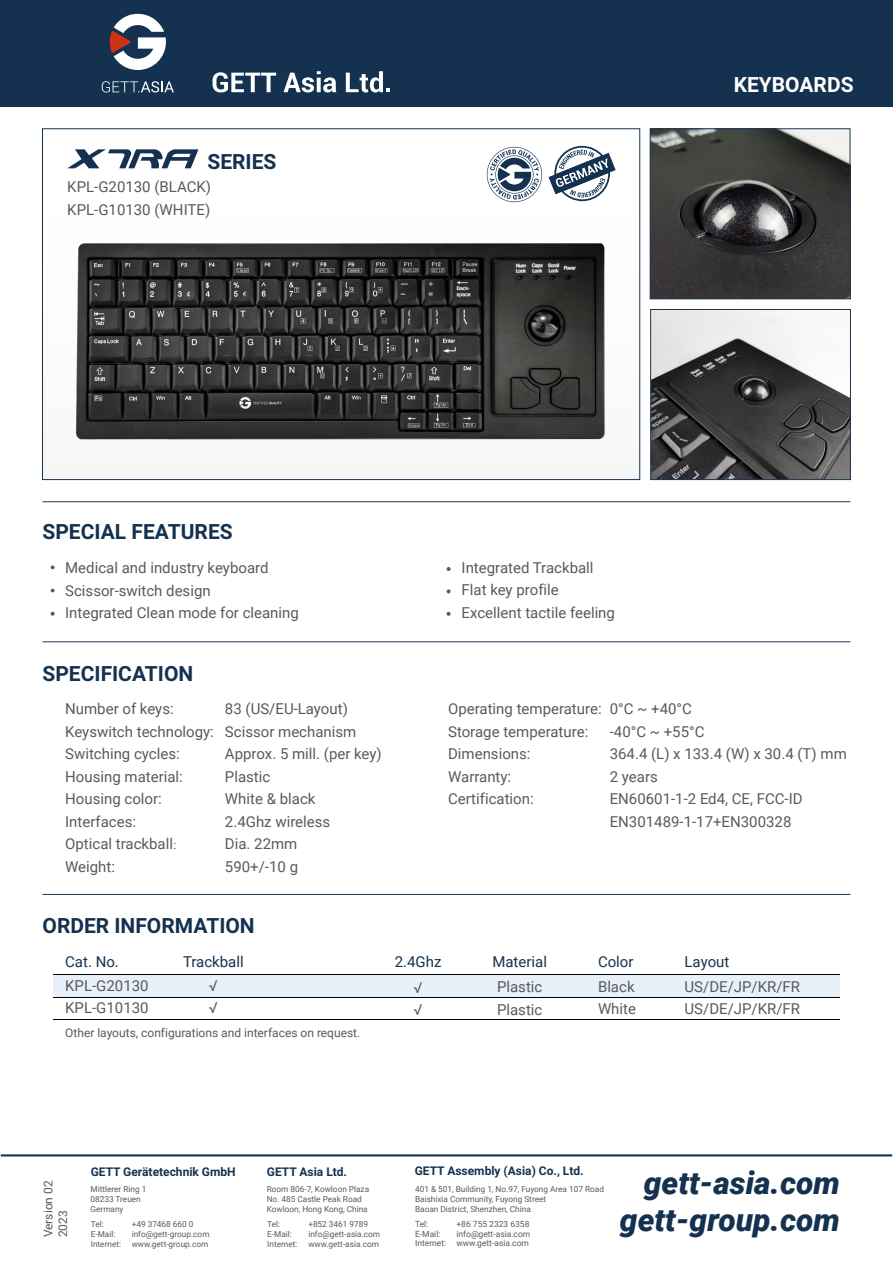
<style>
.page{position:relative;width:893px;height:1263px;background:#fff}
.page>*{position:absolute;margin:0;border:0;box-sizing:border-box;transform-origin:0 0}
.t1{font:italic 51.15px "Alexis";color:#143250}
.t2{font:italic 900 31.5px/37.8px "Roboto";color:#143250;text-align:right}
.t3{font:700 21px "Roboto";color:#143250}
.t4{font:700 21px "Roboto";color:#fff}
.t5{font:15px/22.5px "Roboto";color:#5a5a5a}
.t6{font:15px "Roboto";color:#143250}
.t7{font:12px/14.4px "Roboto";color:#5a5a5a}
.t8{font:700 12px "Roboto";color:#143250}
.t9{font:8.55px/9.8px "Roboto";color:#5a5a5a}
.t10{font:8.25px/9.9px "Roboto";color:#5a5a5a}
.s1{font-family:"Adobe Song Std";font-weight:300}
</style>
<div class="page">
<hr style="left:43px;top:501px;width:807px;height:1px;background:#1b3855">
<hr style="left:43px;top:641px;width:807px;height:1px;background:#1b3855">
<hr style="left:43px;top:894px;width:807px;height:1px;background:#1b3855">
<div style="left:0;top:0;width:893px;height:106px;background:#143250"></div>
<svg style="left:51px;top:565px;width:4px;height:4px"></svg>
<svg style="left:51px;top:589px;width:4px;height:3px"></svg>
<svg style="left:447px;top:567px;width:4px;height:4px"></svg>
<svg style="left:447px;top:612px;width:4px;height:4px"></svg>
<svg style="left:447px;top:589px;width:4px;height:4px"></svg>
<svg style="left:51px;top:612px;width:4px;height:4px"></svg>
<img style="left:652px;top:130px;width:196px;height:167px">
<img style="left:652px;top:311px;width:197px;height:167px">
<svg style="left:487px;top:147px;width:55px;height:55px"></svg>
<svg style="left:548px;top:146px;width:68px;height:55px"></svg>
<div style="left:650px;top:128px;width:200px;height:171px;border:1px solid #1b3855"></div>
<div style="left:650px;top:309px;width:201px;height:171px;border:1px solid #1b3855"></div>
<svg style="left:213px;top:72px;width:63px;height:20px"></svg>
<svg style="left:284px;top:71px;width:52px;height:21px"></svg>
<svg style="left:346px;top:71px;width:44px;height:21px"></svg>
<svg style="left:102px;top:81px;width:72px;height:11px"></svg>
<svg style="left:110px;top:14px;width:56px;height:56px"></svg>
<img style="left:75px;top:224px;width:566px;height:236px">
<div style="left:53px;top:974px;width:787px;height:23px;background:#e8f0fa"></div>
<hr style="left:53px;top:974px;width:787px;height:1px;background:#040000">
<hr style="left:53px;top:997px;width:787px;height:1px;background:#040000">
<hr style="left:53px;top:1019px;width:787px;height:1px;background:#040000">
<hr style="left:1px;top:1154px;width:891px;height:2px;background:#143250">
<h1 class="t1" style="left:67px;top:121px;width:128px">XTRA</h1>
<h3 class="t3" style="left:207px;top:146px;width:71px">SERIES</h3>
<p class="t5" style="left:67px;top:175px;width:145px">KPL-G20130 (BLACK)<br>KPL-G10130 (WHITE)</p>
<h3 class="t4" style="left:734px;top:70px;width:121px">KEYBOARDS</h3>
<h3 class="t3" style="left:43px;top:517px;width:192px">SPECIAL FEATURES</h3>
<p class="t5" style="left:65px;top:556px;width:235px">Medical and industry keyboard<br>Scissor-switch design<br>Integrated Clean mode for cleaning</p>
<p class="t5" style="left:462px;top:556px;width:155px">Integrated Trackball<br>Flat key profile<br>Excellent tactile feeling</p>
<h3 class="t3" style="left:43px;top:658px;width:152px">SPECIFICATION</h3>
<p class="t5" style="left:65px;top:697px;width:150px">Number of keys:<br>Keyswitch technology:<br>Switching cycles:<br>Housing material:<br>Housing color:<br>Interfaces:<br>Optical trackball<span class="s1">:<br></span>Weight:</p>
<p class="t5" style="left:225px;top:697px;width:158px">83 (US/EU-Layout)<br>Scissor mechanism<br>Approx. 5 mill. (per key)<br>Plastic<br>White &amp; black<br>2.4Ghz wireless<br>Dia. 22mm<br>590+/-10 g</p>
<p class="t5" style="left:448px;top:697px;width:155px">Operating temperature:<br>Storage temperature:<br>Dimensions:<br>Warranty:<br>Certification:</p>
<p class="t5" style="left:610px;top:697px;width:239px">0°C ~ +40°C<br>-40°C ~ +55°C<br>364.4 (L) x 133.4 (W) x 30.4 (T) mm<br>2 years<br>EN60601-1-2 Ed4, CE, FCC-ID<br>EN301489-1-17+EN300328</p>
<h3 class="t3" style="left:43px;top:911px;width:214px">ORDER INFORMATION</h3>
<p class="t6" style="left:65px;top:951px;width:55px">Cat. No.</p>
<p class="t5" style="left:65px;top:973px;width:85px">KPL-G20130<br>KPL-G10130</p>
<p class="t7" style="left:65px;top:1025px;width:297px">Other layouts, configurations and interfaces on request.</p>
<p class="t6" style="left:183px;top:951px;width:62px">Trackball</p>
<p class="t6" style="left:598px;top:951px;width:37px">Color</p>
<p class="t6" style="left:684px;top:951px;width:46px">Layout</p>
<p class="t5" style="left:598px;top:974px;width:40px">Black<br>White</p>
<p class="t6" style="left:395px;top:951px;width:48px">2.4Ghz</p>
<p class="t6" style="left:492px;top:951px;width:56px">Material</p>
<p class="t5" style="left:209px;top:973px;width:10px">√ √</p>
<p class="t5" style="left:414px;top:975px;width:10px">√ √</p>
<p class="t5" style="left:684px;top:974px;width:117px">US/DE/JP/KR/FR<br>US/DE/JP/KR/FR</p>
<p class="t5" style="left:497px;top:975px;width:47px">Plastic<br>Plastic</p>
<p class="t8" style="left:415px;top:1162px;width:170px">GETT Assembly (Asia) Co., Ltd.</p>
<p class="t8" style="left:91px;top:1163px;width:147px">GETT Gerätetechnik GmbH</p>
<p class="t10" style="left:91px;top:1184px;width:57px">Mittlerer Ring 1<br>08233 Treuen<br>Germany</p>
<p class="t10" style="left:91px;top:1218px;width:32px">Tel:<br>E-Mail:<br>Internet:</p>
<p class="t10" style="left:132px;top:1218px;width:79px">+49 37468 660 0 info@gett-group.com www.gett-group.com</p>
<p class="t8" style="left:267px;top:1163px;width:82px">GETT Asia Ltd.</p>
<p class="t10" style="left:267px;top:1184px;width:104px">Room 806-7, Kowloon Plaza<br>No. 485 Castle Peak Road<br>Kowloon, Hong Kong, China</p>
<p class="t10" style="left:267px;top:1218px;width:32px">Tel:<br>E-Mail:<br>Internet:</p>
<p class="t10" style="left:308px;top:1218px;width:73px">+852 3461 9789 info@gett-asia.com www.gett-asia.com</p>
<p class="t9" style="left:415px;top:1219px;width:33px">Tel:<br>E-Mail:<br>Internet:</p>
<p class="t9" style="left:456px;top:1219px;width:75px;text-align:justify">+86 755 2323 6358 info@gett-asia.com www.gett-asia.com</p>
<p class="t7" style="left:41px;top:1237px;width:58px;rotate:-90deg">Version 02<br>2023</p>
<h2 class="t2" style="left:620px;top:1162px;width:221px">gett-asia.com gett-group.com</h2>
<p class="t10" style="left:415px;top:1184px;width:190px">401 &amp; 501, Building 1, No.97, Fuyong Area 107 Road<br>Baishixia Community, Fuyong Street<br>Baoan District, Shenzhen, China</p>
</div>
